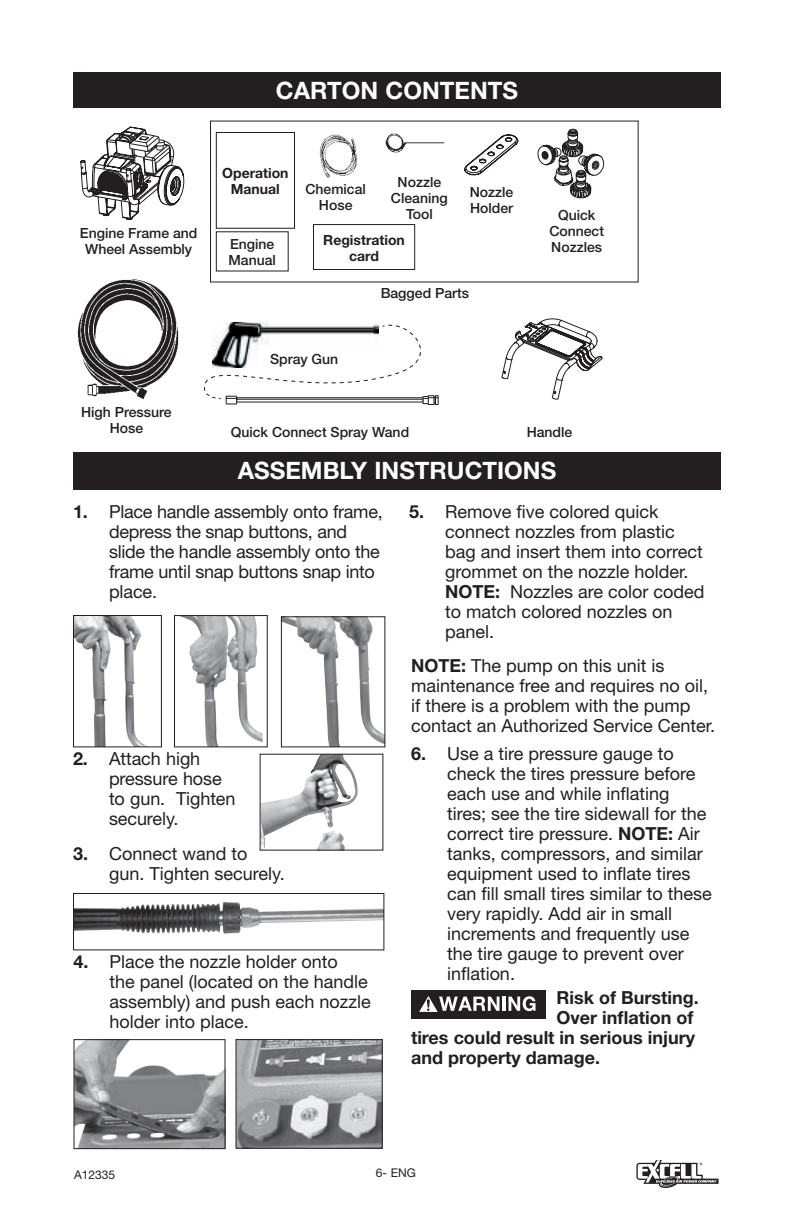
<style>
.page{position:relative;width:792px;height:1224px;background:#fff}
.page>*{position:absolute;margin:0;border:0;box-sizing:border-box;transform-origin:0 0}
.t1{font:700 24px "Helvetica Neue";color:#fff}
.t2{font:18px/20px "Helvetica Neue";color:#231f20}
.t3{font:700 18px "Helvetica Neue";color:#231f20}
.t4{font:500 14px/16px "Helvetica Neue";color:#231f20;text-align:center}
.t5{font:700 14px/16px "Helvetica Neue";color:#231f20;text-align:center}
.t6{font:12px "Helvetica Neue";color:#231f20}
.s1{font-weight:700}
</style>
<div class="page">
<svg style="left:636px;top:1160px;width:83px;height:28px"></svg>
<div style="left:73px;top:452px;width:648px;height:38px;background:#231f20"></div>
<img style="left:262px;top:756px;width:96px;height:93px">
<img style="left:75px;top:617px;width:70px;height:128px">
<div style="left:73px;top:615px;width:89px;height:132px;border:1px solid #231f20"></div>
<img style="left:75px;top:902px;width:307px;height:32px">
<div style="left:73px;top:893px;width:311px;height:57px;border:1px solid #231f20"></div>
<img style="left:182px;top:617px;width:81px;height:128px">
<div style="left:174px;top:615px;width:94px;height:132px;border:1px solid #231f20"></div>
<img style="left:283px;top:618px;width:100px;height:127px">
<div style="left:281px;top:616px;width:104px;height:131px;border:1px solid #231f20"></div>
<img style="left:238px;top:1041px;width:143px;height:106px">
<div style="left:236px;top:1039px;width:147px;height:110px;border:1px solid #231f20"></div>
<div style="left:73px;top:72px;width:648px;height:36px;background:#231f20"></div>
<img style="left:77px;top:279px;width:102px;height:120px">
<img style="left:319px;top:134px;width:38px;height:44px">
<img style="left:385px;top:133px;width:60px;height:20px">
<svg style="left:464px;top:134px;width:54px;height:41px"></svg>
<img style="left:76px;top:1041px;width:148px;height:106px">
<div style="left:74px;top:1039px;width:152px;height:110px;border:1px solid #231f20"></div>
<div style="left:216px;top:132px;width:79px;height:97px;border:1px solid #231f20"></div>
<svg style="left:80px;top:127px;width:104px;height:93px"></svg>
<svg style="left:502px;top:318px;width:101px;height:82px"></svg>
<svg style="left:538px;top:129px;width:66px;height:70px"></svg>
<div style="left:313px;top:224px;width:102px;height:46px;border:1px solid #231f20"></div>
<svg style="left:204px;top:322px;width:235px;height:83px"></svg>
<div style="left:411px;top:990px;width:134px;height:28px;background:#231f20"></div>
<hr style="left:503px;top:997px;width:3px;height:14px;background:#fff">
<svg style="left:509px;top:996px;width:27px;height:15px"></svg>
<svg style="left:419px;top:996px;width:81px;height:16px"></svg>
<h1 class="t1" style="left:276px;top:75px;width:244px">CARTON CONTENTS</h1>
<p class="t4" style="left:80px;top:225px;width:119px">Engine Frame and<br>Wheel Assembly</p>
<p class="t4" style="left:81px;top:404px;width:92px">High Pressure<br>Hose</p>
<p class="t5" style="left:222px;top:165px;width:68px">Operation<br>Manual</p>
<p class="t4" style="left:229px;top:236px;width:49px;text-align:left">Engine<br>Manual</p>
<p class="t4" style="left:306px;top:181px;width:62px">Chemical<br>Hose</p>
<p class="t4" style="left:391px;top:174px;width:58px">Nozzle<br>Cleaning<br>Tool</p>
<p class="t5" style="left:323px;top:231px;width:83px">Registration card</p>
<p class="t4" style="left:470px;top:184px;width:45px;text-align:left">Nozzle<br>Holder</p>
<p class="t4" style="left:381px;top:285px;width:90px">Bagged Parts</p>
<p class="t4" style="left:270px;top:351px;width:70px">Spray Gun</p>
<p class="t4" style="left:549px;top:207px;width:56px">Quick<br>Connect<br>Nozzles</p>
<p class="t4" style="left:231px;top:423px;width:180px">Quick Connect Spray Wand</p>
<p class="t4" style="left:527px;top:424px;width:47px">Handle</p>
<h1 class="t1" style="left:238px;top:456px;width:320px">ASSEMBLY INSTRUCTIONS</h1>
<p class="t2" style="left:109px;top:501px;width:275px;text-indent:-36px"><span class="s1">1.</span> Place handle assembly onto frame, depress the snap buttons, and slide the handle assembly onto the frame until snap buttons snap into place.</p>
<p class="t2" style="left:109px;top:749px;width:128px;text-indent:-36px"><span class="s1">2.</span> Attach high pressure hose to gun. Tighten securely.</p>
<p class="t2" style="left:109px;top:844px;width:177px;text-indent:-36px"><span class="s1">3.</span> Connect wand to gun. Tighten securely.</p>
<p class="t2" style="left:110px;top:951px;width:263px;text-indent:-36px"><span class="s1">4.</span> Place the nozzle holder onto<br>the panel (located on the handle assembly) and push each nozzle holder into place.</p>
<p class="t2" style="left:445px;top:502px;width:261px;text-indent:-36px"><span class="s1">5.</span> Remove five colored quick connect nozzles from plastic bag and insert them into correct grommet on the nozzle holder.<br><span class="s1">NOTE:</span> Nozzles are color coded to match colored nozzles on panel.</p>
<p class="t2" style="left:411px;top:656px;width:306px"><span class="s1">NOTE:</span> The pump on this unit is maintenance free and requires no oil, if there is a problem with the pump contact an Authorized Service Center.</p>
<p class="t2" style="left:447px;top:744px;width:266px;text-indent:-36px"><span class="s1">6.</span> Use a tire pressure gauge to check the tires pressure before each use and while inflating tires; see the tire sidewall for the correct tire pressure. <span class="s1">NOTE:</span> Air tanks, compressors, and similar equipment used to inflate tires can fill small tires similar to these very rapidly. Add air in small increments and frequently use the tire gauge to prevent over inflation.</p>
<p class="t3" style="left:557px;top:987px;width:144px">Risk of Bursting.</p>
<p class="t3" style="left:557px;top:1007px;width:138px">Over inflation of</p>
<p class="t3" style="left:411px;top:1027px;width:286px">tires could result in serious injury</p>
<p class="t3" style="left:411px;top:1047px;width:191px">and property damage.</p>
<p class="t6" style="left:74px;top:1167px;width:43px">A12335</p>
<p class="t6" style="left:376px;top:1166px;width:42px">6- ENG</p>
</div>
